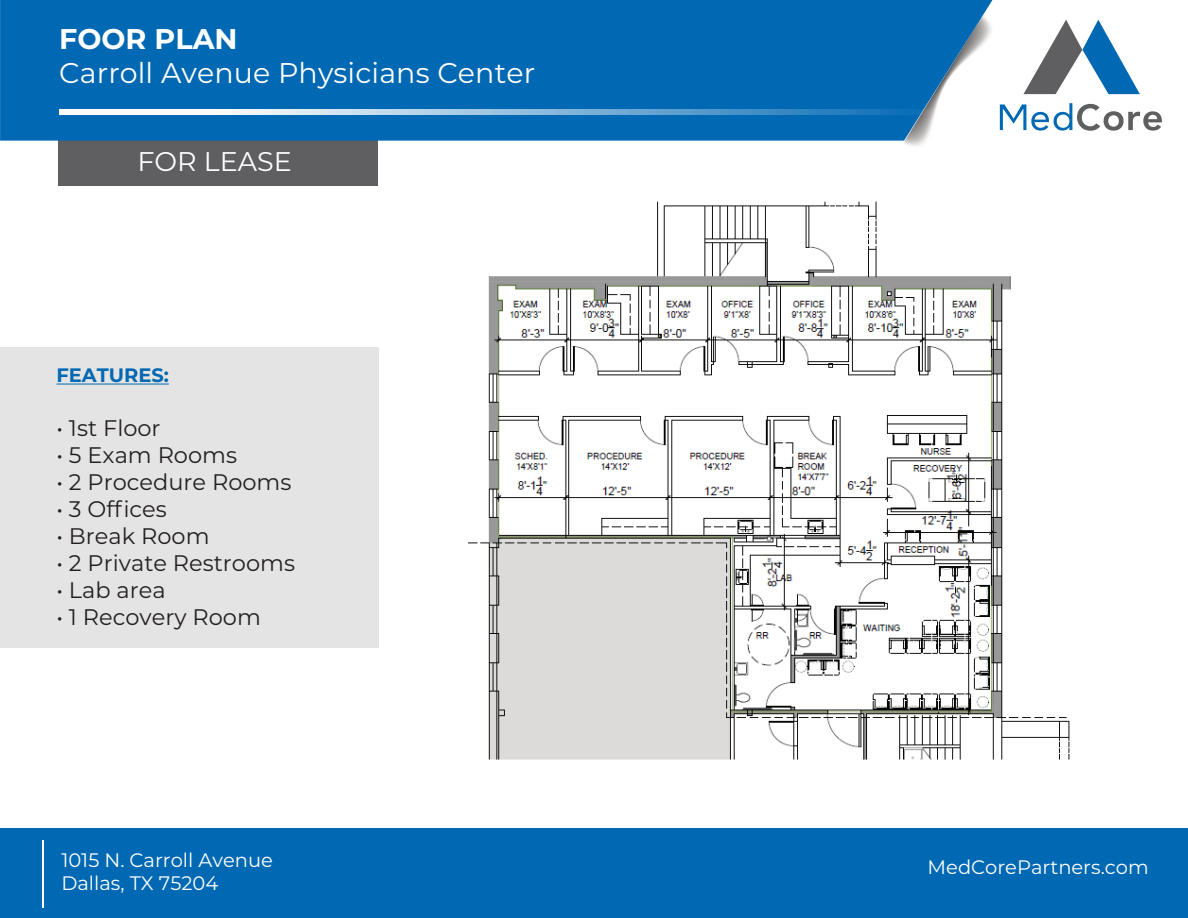
<style>
.page{position:relative;width:1188px;height:918px;background:#fff}
.page>*{position:absolute;margin:0;border:0;box-sizing:border-box;transform-origin:0 0}
.t1{font:28.5px "Montserrat";letter-spacing:.005em;color:#fff}
.t2{font:700 28.5px "Montserrat";color:#fff}
.t3{font:27px "Montserrat";color:#fff}
.t4{font:22.5px "Montserrat";color:#231f20}
.t5{font:19.5px/23.4px "Montserrat";color:#fff}
.t6{font:700 19.5px "Montserrat";color:#0168b3}
</style>
<div class="page">
<div style="left:0;top:347px;width:379px;height:300px;background:#e4e4e4"></div>
<div style="left:0;top:829px;width:1188px;height:89px;background:#0168b3"></div>
<hr style="left:42px;top:840px;width:2px;height:67px;background:#fff">
<div style="left:58px;top:139px;width:320px;height:47px;background:#5f5f62"></div>
<div style="left:0;top:0;width:898px;height:141px;background:#0168b3"></div>
<svg style="left:898px;top:0;width:264px;height:146px"></svg>
<svg style="left:59px;top:110px;width:898px;height:4px"></svg>
<img style="left:468px;top:201px;width:602px;height:559px">
<hr style="left:56px;top:384px;width:113px;height:1px;background:#0168b3">
<p class="t2" style="left:59px;top:18px;width:180px">FOOR PLAN</p>
<p class="t1" style="left:59px;top:54px;width:477px">Carroll Avenue Physicians Center</p>
<p class="t3" style="left:138px;top:143px;width:156px">FOR LEASE</p>
<p class="t6" style="left:56px;top:361px;width:114px">FEATURES:</p>
<p class="t4" style="left:56px;top:413px;width:106px">• 1st Floor</p>
<p class="t4" style="left:56px;top:440px;width:182px">• 5 Exam Rooms</p>
<p class="t4" style="left:56px;top:467px;width:237px">• 2 Procedure Rooms</p>
<p class="t4" style="left:56px;top:494px;width:112px">• 3 Offices</p>
<p class="t4" style="left:56px;top:521px;width:155px">• Break Room</p>
<p class="t4" style="left:56px;top:548px;width:240px">• 2 Private Restrooms</p>
<p class="t4" style="left:56px;top:575px;width:111px">• Lab area</p>
<p class="t4" style="left:56px;top:602px;width:206px">• 1 Recovery Room</p>
<p class="t5" style="left:61px;top:848px;width:213px">1015 N. Carroll Avenue<br>Dallas, TX 75204</p>
<p class="t5" style="left:928px;top:855px;width:223px">MedCorePartners.com</p>
</div>
